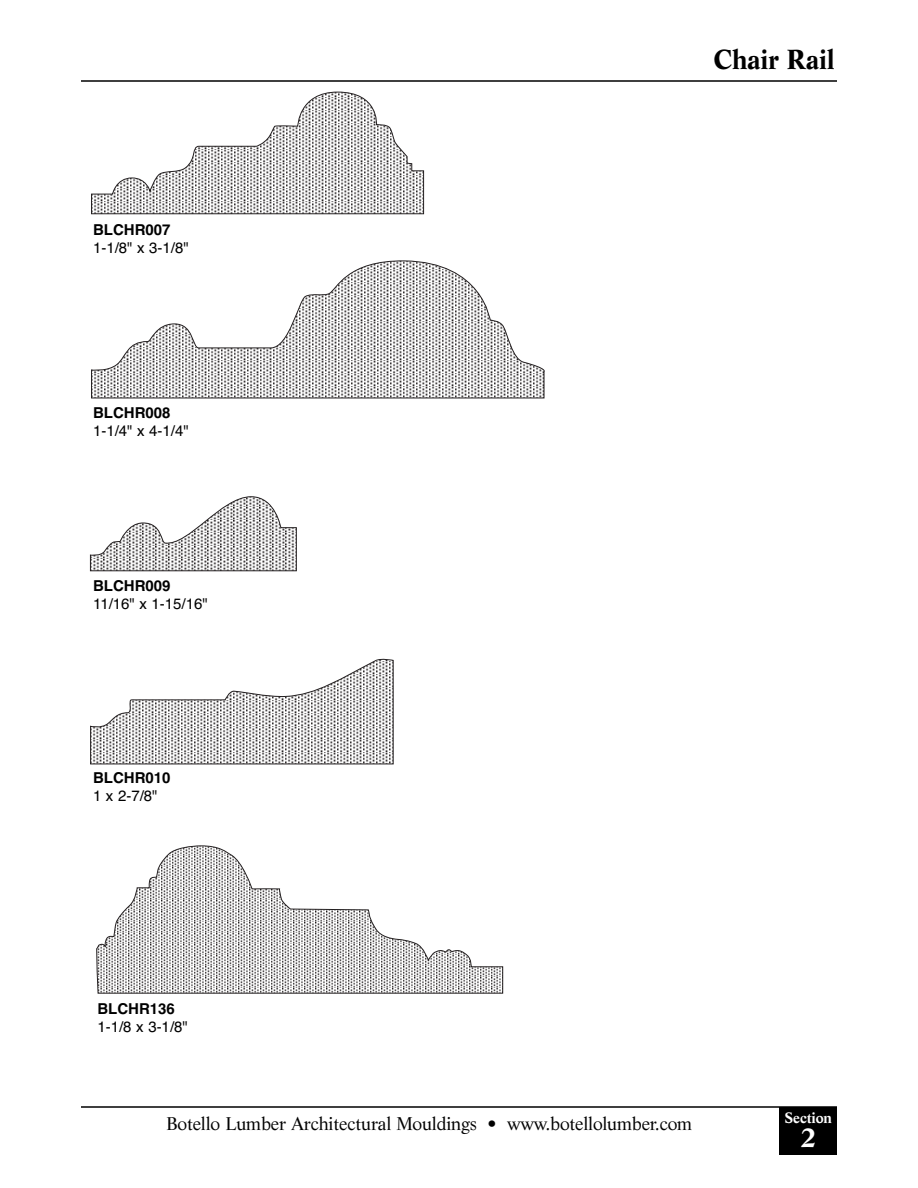
<style>
.page{position:relative;width:918px;height:1188px;background:#fff}
.page>*{position:absolute;margin:0;border:0;box-sizing:border-box;transform-origin:0 0}
.t1{font:700 27px "Life";letter-spacing:-.01em;color:#000}
.t2{font:700 27px "Life";color:#fff}
.t3{font:18px "Life";letter-spacing:-.01em;color:#000}
.t4{font:15px "Helvetica";color:#000}
.t5{font:700 15px "Helvetica";color:#000}
.t6{font:700 14.7px "Life";letter-spacing:-.01em;color:#fff}
</style>
<div class="page">
<hr style="left:81px;top:1106px;width:756px;height:2px;background:#000">
<hr style="left:81px;top:80px;width:756px;height:2px;background:#000">
<div style="left:780px;top:1107px;width:57px;height:48px;background:#000"></div>
<svg style="left:91px;top:91px;width:333px;height:124px"></svg>
<svg style="left:91px;top:260px;width:454px;height:139px"></svg>
<svg style="left:90px;top:496px;width:207px;height:76px"></svg>
<svg style="left:90px;top:658px;width:304px;height:107px"></svg>
<svg style="left:96px;top:846px;width:407px;height:147px"></svg>
<p class="t5" style="left:93px;top:224px;width:79px">BLCHR007</p>
<p class="t4" style="left:93px;top:242px;width:97px">1-1/8" x 3-1/8"</p>
<p class="t5" style="left:93px;top:407px;width:79px">BLCHR008</p>
<p class="t4" style="left:93px;top:425px;width:97px">1-1/4" x 4-1/4"</p>
<p class="t5" style="left:93px;top:580px;width:79px">BLCHR009</p>
<p class="t4" style="left:93px;top:598px;width:116px">11/16" x 1-15/16"</p>
<p class="t5" style="left:93px;top:772px;width:79px">BLCHR010</p>
<p class="t4" style="left:93px;top:790px;width:66px">1 x 2-7/8"</p>
<p class="t5" style="left:97px;top:1003px;width:79px">BLCHR136</p>
<p class="t4" style="left:97px;top:1021px;width:92px">1-1/8 x 3-1/8"</p>
<h1 class="t1" style="left:713px;top:49px;width:123px">Chair Rail</h1>
<p class="t3" style="left:166px;top:1116px;width:527px">Botello Lumber Architectural Mouldings • www.botellolumber.com</p>
<p class="t6" style="left:785px;top:1111px;width:49px">Section</p>
<h1 class="t2" style="left:801px;top:1126px;width:17px">2</h1>
</div>
